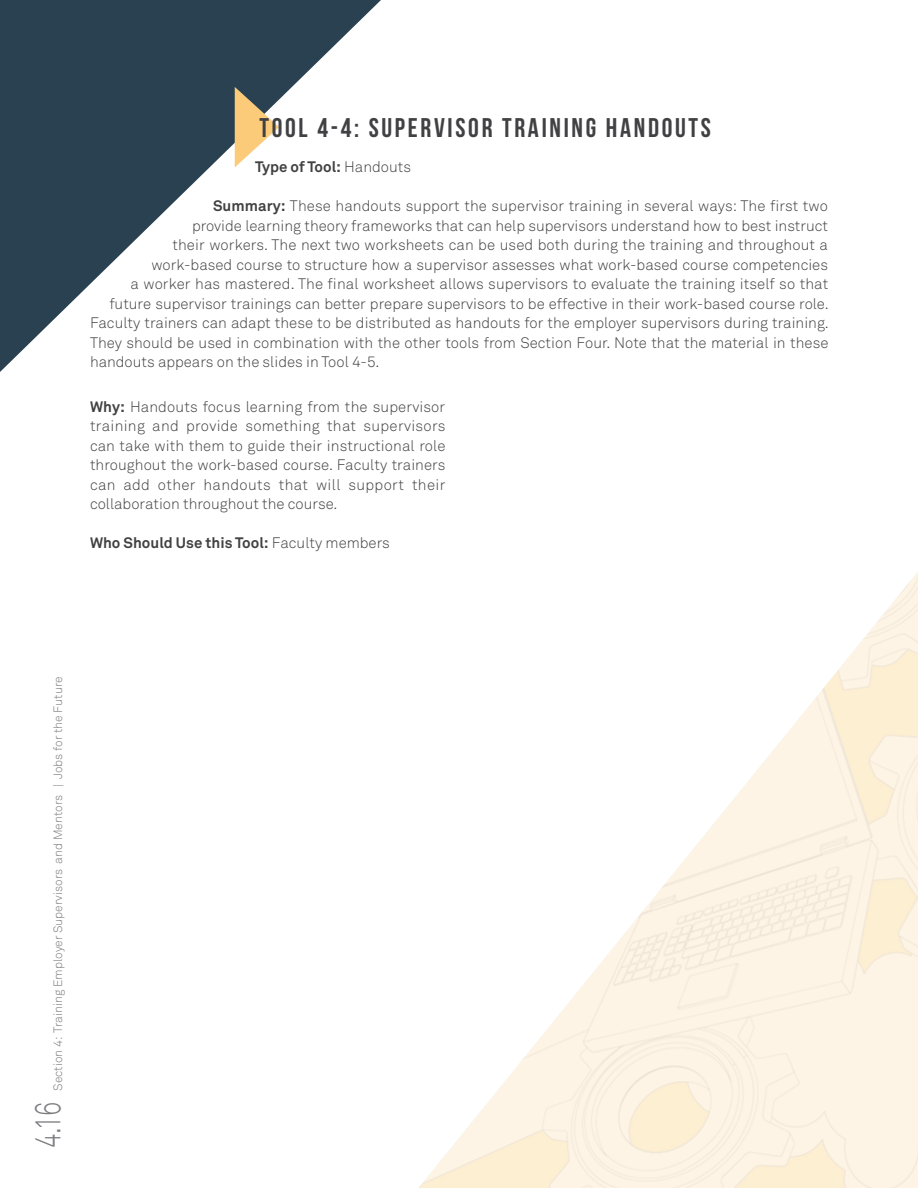
<style>
.page{position:relative;width:918px;height:1188px;background:#fff}
.page>*{position:absolute;margin:0;border:0;box-sizing:border-box;transform-origin:0 0}
.t1{font:300 36px "Akkurat";color:#7b7c7f;scale:.7 1}
.t2{font:700 27px "Bebas Neue";letter-spacing:.1em;color:#414042}
.t3{font:300 15px/19.5px "Akkurat";color:#414042;text-align:justify}
.t4{font:700 15px "Akkurat";color:#414042}
.t5{font:300 12px "Akkurat";color:#7b7c7f}
.s1{font-weight:300}
.s2{font-weight:700}
</style>
<div class="page">
<svg style="left:0;top:0;width:381px;height:372px"></svg>
<svg style="left:235px;top:87px;width:44px;height:80px"></svg>
<h2 class="t2" style="left:260px;top:113px;width:453px">TOOL 4-4: SUPERVISOR TRAINING HANDOUTS</h2>
<p class="t4" style="left:255px;top:157px;width:158px">Type of Tool: <span class="s1">Handouts</span></p>
<p class="t3" style="left:213px;top:196px;width:617px"><span class="s2">Summary:</span> These handouts support the supervisor training in several ways: The first two</p>
<p class="t3" style="left:192px;top:216px;width:638px">provide learning theory frameworks that can help supervisors understand how to best instruct</p>
<p class="t3" style="left:172px;top:235px;width:657px">their workers. The next two worksheets can be used both during the training and throughout a</p>
<p class="t3" style="left:152px;top:255px;width:678px">work-based course to structure how a supervisor assesses what work-based course competencies</p>
<p class="t3" style="left:130px;top:274px;width:699px">a worker has mastered. The final worksheet allows supervisors to evaluate the training itself so that</p>
<p class="t3" style="left:110px;top:294px;width:721px">future supervisor trainings can better prepare supervisors to be effective in their work-based course role.</p>
<p class="t3" style="left:90px;top:313px;width:740px">Faculty trainers can adapt these to be distributed as handouts for the employer supervisors during training.</p>
<p class="t3" style="left:90px;top:333px;width:740px">They should be used in combination with the other tools from Section Four. Note that the material in these</p>
<p class="t3" style="left:90px;top:352px;width:291px">handouts appears on the slides in Tool 4-5.</p>
<p class="t3" style="left:90px;top:397px;width:357px"><span class="s2">Why:</span> Handouts focus learning from the supervisor training and provide something that supervisors can take with them to guide their instructional role throughout the work-based course. Faculty trainers can add other handouts that will support their collaboration throughout the course.</p>
<p class="t4" style="left:90px;top:533px;width:301px">Who Should Use this Tool: <span class="s1">Faculty members</span></p>
<p class="t5" style="left:51px;top:1091px;width:416px;rotate:-90deg">Section 4: Training Employer Supervisors and Mentors | Jobs for the Future</p>
<h1 class="t1" style="left:27px;top:1148px;width:68px;rotate:-90deg">4.16</h1>
</div>
